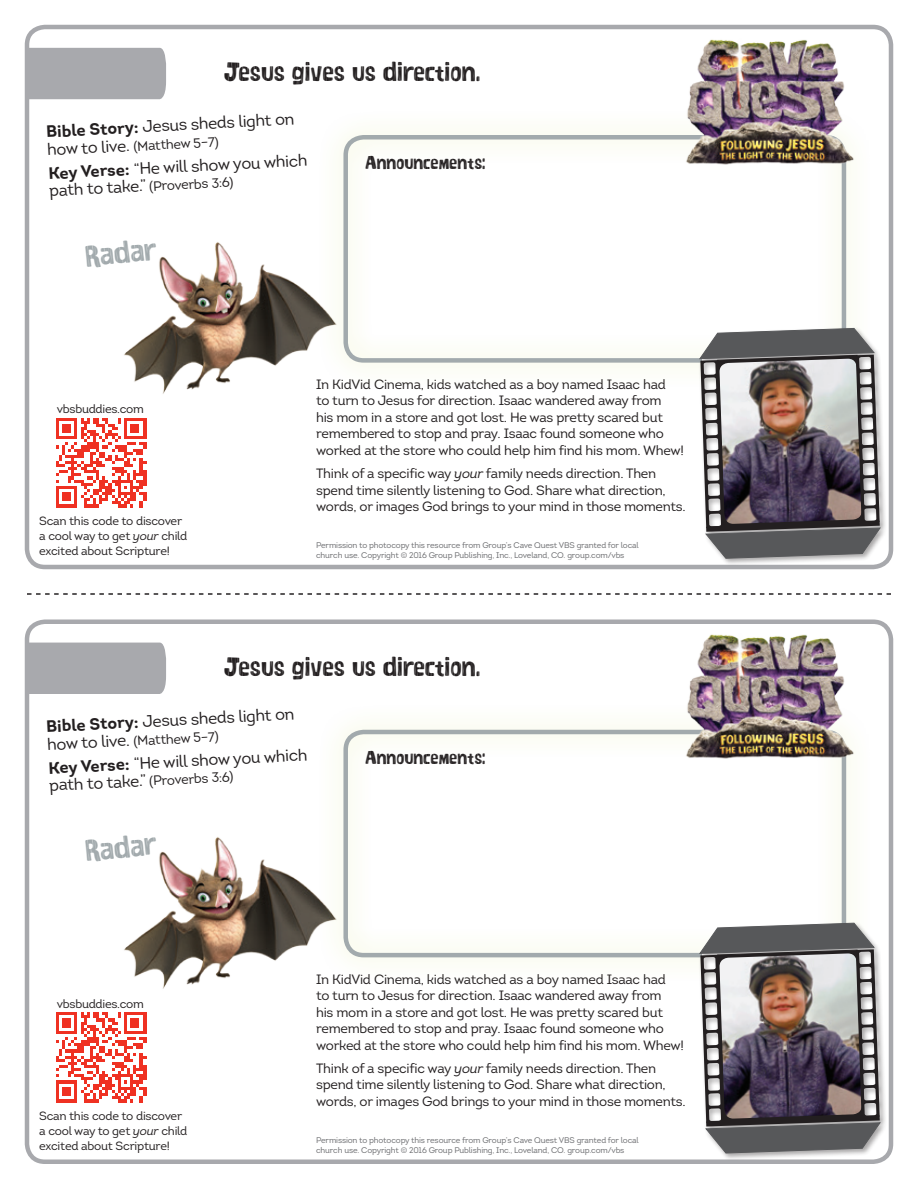
<style>
.page{position:relative;width:918px;height:1188px;background:#fff}
.page>*{position:absolute;margin:0;border:0;box-sizing:border-box;transform-origin:0 0}
.t1{font:29.25px "Bosque Wood";color:#a2aaad}
.t2{font:25.5px "Bosque Wood";color:#231f20}
.t3{font:18px "Bosque Wood";color:#231f20}
.t4{font:16.5px "Intro";color:#231f20}
.t5{font:13.5px/16.5px "Intro";letter-spacing:-.02em;color:#231f20}
.t6{font:12px/15px "Intro";letter-spacing:-.02em;color:#231f20}
.t7{font:8.25px/10.5px "Intro";letter-spacing:-.02em;color:#6c6d70}
.s1{font-weight:700}
.s2{font-size:16.5px}
.s3{font-style:italic}
</style>
<div class="page">
<svg style="left:27px;top:593px;width:864px;height:2px"></svg>
<div style="left:25px;top:25px;width:868px;height:544px;border:4px solid #a8a9ad;border-radius:18px"></div>
<svg style="left:56px;top:418px;width:90px;height:90px"></svg>
<img style="left:124px;top:242px;width:194px;height:152px">
<div style="left:26px;top:48px;width:140px;height:51px;background:#a8a9ad"></div>
<div style="left:343px;top:135px;width:503px;height:228px;border:4px solid #a2aaad;border-radius:18px"></div>
<img style="left:679px;top:39px;width:175px;height:129px">
<div style="left:698px;top:327px;width:189px;height:239px;background:#231f20;opacity:.4"></div>
<svg style="left:718px;top:236px;width:145px;height:384px"></svg>
<svg style="left:699px;top:328px;width:182px;height:231px"></svg>
<div style="left:25px;top:620px;width:868px;height:544px;border:4px solid #a8a9ad;border-radius:18px"></div>
<svg style="left:56px;top:1013px;width:90px;height:90px"></svg>
<img style="left:124px;top:837px;width:194px;height:152px">
<div style="left:26px;top:643px;width:140px;height:51px;background:#a8a9ad"></div>
<div style="left:343px;top:730px;width:503px;height:227px;border:4px solid #a2aaad;border-radius:18px"></div>
<img style="left:679px;top:634px;width:175px;height:129px">
<div style="left:698px;top:921px;width:189px;height:240px;background:#231f20;opacity:.4"></div>
<svg style="left:718px;top:831px;width:145px;height:333px"></svg>
<svg style="left:699px;top:923px;width:182px;height:230px"></svg>
<h2 class="t2" style="left:224px;top:56px;width:258px">Jesus gives us direction.</h2>
<p class="t4" style="left:46px;top:122px;width:250px;rotate:-3deg"><span class="s1">Bible Story:</span> Jesus sheds light on</p>
<p class="t5" style="left:47px;top:142px;width:173px;rotate:-3deg"><span class="s2">how to live.</span> (Matthew 5–7)</p>
<p class="t4" style="left:48px;top:163px;width:261px;rotate:-3deg"><span class="s1">Key Verse:</span> “He will show you which</p>
<p class="t5" style="left:49px;top:183px;width:186px;rotate:-3deg"><span class="s2">path to take.”</span> (Proverbs 3:6)</p>
<h1 class="t1" style="left:83px;top:238px;width:74px;rotate:-6deg">Radar</h1>
<h3 class="t3" style="left:365px;top:151px;width:122px">Announcements:</h3>
<p class="t6" style="left:57px;top:401px;width:89px">vbsbuddies.com</p>
<p class="t6" style="left:39px;top:514px;width:150px">Scan this code to discover a cool way to get <span class="s3">your</span> child excited about Scripture!</p>
<p class="t5" style="left:316px;top:376px;width:369px">In KidVid Cinema, kids watched as a boy named Isaac had<br>to turn to Jesus for direction. Isaac wandered away from<br>his mom in a store and got lost. He was pretty scared but remembered to stop and pray. Isaac found someone who worked at the store who could help him find his mom. Whew!</p>
<p class="t5" style="left:316px;top:465px;width:371px">Think of a specific way <span class="s3">your</span> family needs direction. Then spend time silently listening to God. Share what direction, words, or images God brings to your mind in those moments.</p>
<p class="t7" style="left:316px;top:540px;width:324px">Permission to photocopy this resource from Group’s Cave Quest VBS granted for local church use. Copyright © 2016 Group Publishing, Inc., Loveland, CO. group.com/vbs</p>
<h2 class="t2" style="left:224px;top:651px;width:258px">Jesus gives us direction.</h2>
<p class="t4" style="left:46px;top:716px;width:250px;rotate:-3deg"><span class="s1">Bible Story:</span> Jesus sheds light on</p>
<p class="t5" style="left:47px;top:737px;width:173px;rotate:-3deg"><span class="s2">how to live.</span> (Matthew 5–7)</p>
<p class="t4" style="left:48px;top:758px;width:261px;rotate:-3deg"><span class="s1">Key Verse:</span> “He will show you which</p>
<p class="t5" style="left:49px;top:778px;width:186px;rotate:-3deg"><span class="s2">path to take.”</span> (Proverbs 3:6)</p>
<h1 class="t1" style="left:83px;top:832px;width:74px;rotate:-6deg">Radar</h1>
<h3 class="t3" style="left:365px;top:746px;width:122px">Announcements:</h3>
<p class="t6" style="left:57px;top:996px;width:89px">vbsbuddies.com</p>
<p class="t6" style="left:39px;top:1108px;width:150px">Scan this code to discover a cool way to get <span class="s3">your</span> child excited about Scripture!</p>
<p class="t5" style="left:316px;top:971px;width:369px">In KidVid Cinema, kids watched as a boy named Isaac had<br>to turn to Jesus for direction. Isaac wandered away from<br>his mom in a store and got lost. He was pretty scared but remembered to stop and pray. Isaac found someone who worked at the store who could help him find his mom. Whew!</p>
<p class="t5" style="left:316px;top:1060px;width:371px">Think of a specific way <span class="s3">your</span> family needs direction. Then spend time silently listening to God. Share what direction, words, or images God brings to your mind in those moments.</p>
<p class="t7" style="left:316px;top:1135px;width:324px">Permission to photocopy this resource from Group’s Cave Quest VBS granted for local church use. Copyright © 2016 Group Publishing, Inc., Loveland, CO. group.com/vbs</p>
</div>
